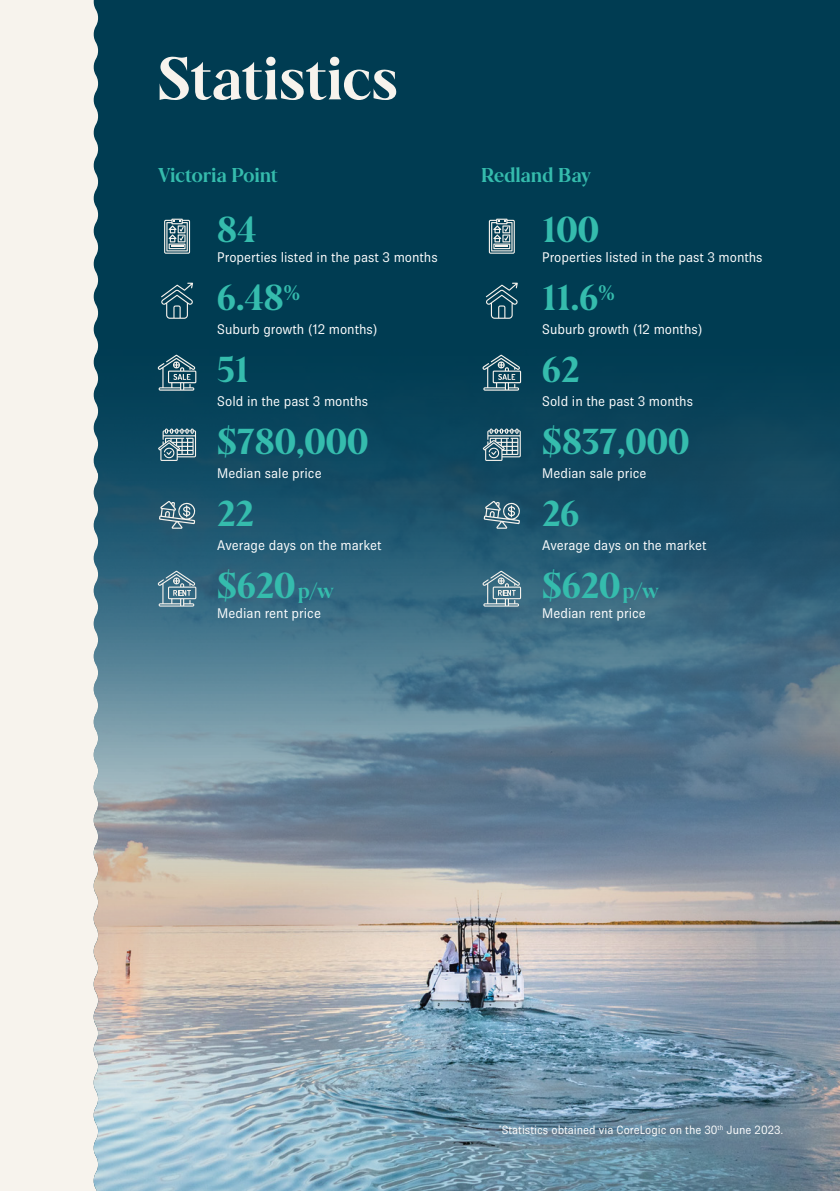
<style>
.page{position:relative;width:840px;height:1191px;background:#fff}
.page>*{position:absolute;margin:0;border:0;box-sizing:border-box;transform-origin:0 0}
.t1{font:60px "Galonia";letter-spacing:.005em;color:#f7f3ed}
.t2{font:36px "Galonia";color:#35bcad}
.t3{font:20px "Galonia";letter-spacing:-.005em;color:#35bcad}
.t4{font:14px "Brown Pro";color:#fff}
.t5{font:12px "Brown Pro";color:#fff}
.s1{font-size:21px}
</style>
<div class="page">
<div style="left:0;top:0;width:114px;height:1191px;background:#f7f3ed"></div>
<div style="left:94px;top:0;width:745px;height:342px;background:#003c52"></div>
<img style="left:94px;top:342px;width:745px;height:849px">
<svg style="left:164px;top:219px;width:26px;height:35px"></svg>
<svg style="left:158px;top:570px;width:38px;height:36px"></svg>
<svg style="left:158px;top:355px;width:38px;height:36px"></svg>
<svg style="left:161px;top:283px;width:32px;height:36px"></svg>
<svg style="left:158px;top:428px;width:38px;height:33px"></svg>
<svg style="left:159px;top:501px;width:36px;height:28px"></svg>
<svg style="left:488px;top:219px;width:26px;height:35px"></svg>
<svg style="left:482px;top:355px;width:39px;height:36px"></svg>
<svg style="left:482px;top:570px;width:39px;height:36px"></svg>
<svg style="left:485px;top:283px;width:32px;height:36px"></svg>
<svg style="left:482px;top:428px;width:38px;height:33px"></svg>
<svg style="left:483px;top:501px;width:37px;height:28px"></svg>
<h1 class="t1" style="left:158px;top:42px;width:241px">Statistics</h1>
<h3 class="t3" style="left:158px;top:163px;width:122px">Victoria Point</h3>
<h3 class="t3" style="left:481px;top:163px;width:111px">Redland Bay</h3>
<h2 class="t2" style="left:217px;top:208px;width:40px">84</h2>
<p class="t4" style="left:217px;top:249px;width:222px">Properties listed in the past 3 months</p>
<h2 class="t2" style="left:217px;top:276px;width:84px">6.48<sup>%</sup></h2>
<p class="t4" style="left:217px;top:321px;width:162px">Suburb growth (12 months)</p>
<h2 class="t2" style="left:217px;top:348px;width:33px">51</h2>
<p class="t4" style="left:217px;top:393px;width:152px">Sold in the past 3 months</p>
<h2 class="t2" style="left:217px;top:420px;width:153px">$780,000</h2>
<p class="t4" style="left:217px;top:465px;width:106px">Median sale price</p>
<h2 class="t2" style="left:217px;top:492px;width:38px">22</h2>
<p class="t4" style="left:217px;top:537px;width:166px">Average days on the market</p>
<h2 class="t2" style="left:217px;top:564px;width:118px">$620<span class="s1">p/w</span></h2>
<p class="t4" style="left:217px;top:605px;width:105px">Median rent price</p>
<h2 class="t2" style="left:542px;top:208px;width:58px">100</h2>
<p class="t4" style="left:542px;top:249px;width:222px">Properties listed in the past 3 months</p>
<h2 class="t2" style="left:542px;top:276px;width:74px">11.6<sup>%</sup></h2>
<p class="t4" style="left:542px;top:321px;width:162px">Suburb growth (12 months)</p>
<h2 class="t2" style="left:542px;top:348px;width:39px">62</h2>
<p class="t4" style="left:542px;top:393px;width:152px">Sold in the past 3 months</p>
<h2 class="t2" style="left:542px;top:420px;width:149px">$837,000</h2>
<p class="t4" style="left:542px;top:465px;width:106px">Median sale price</p>
<h2 class="t2" style="left:542px;top:492px;width:39px">26</h2>
<p class="t4" style="left:542px;top:537px;width:166px">Average days on the market</p>
<h2 class="t2" style="left:542px;top:564px;width:118px">$620<span class="s1">p/w</span></h2>
<p class="t4" style="left:542px;top:605px;width:105px">Median rent price</p>
<p class="t5" style="left:498px;top:1123px;width:286px"><sup>*</sup>Statistics obtained via CoreLogic on the 30<sup>th</sup> June 2023.</p>
</div>
